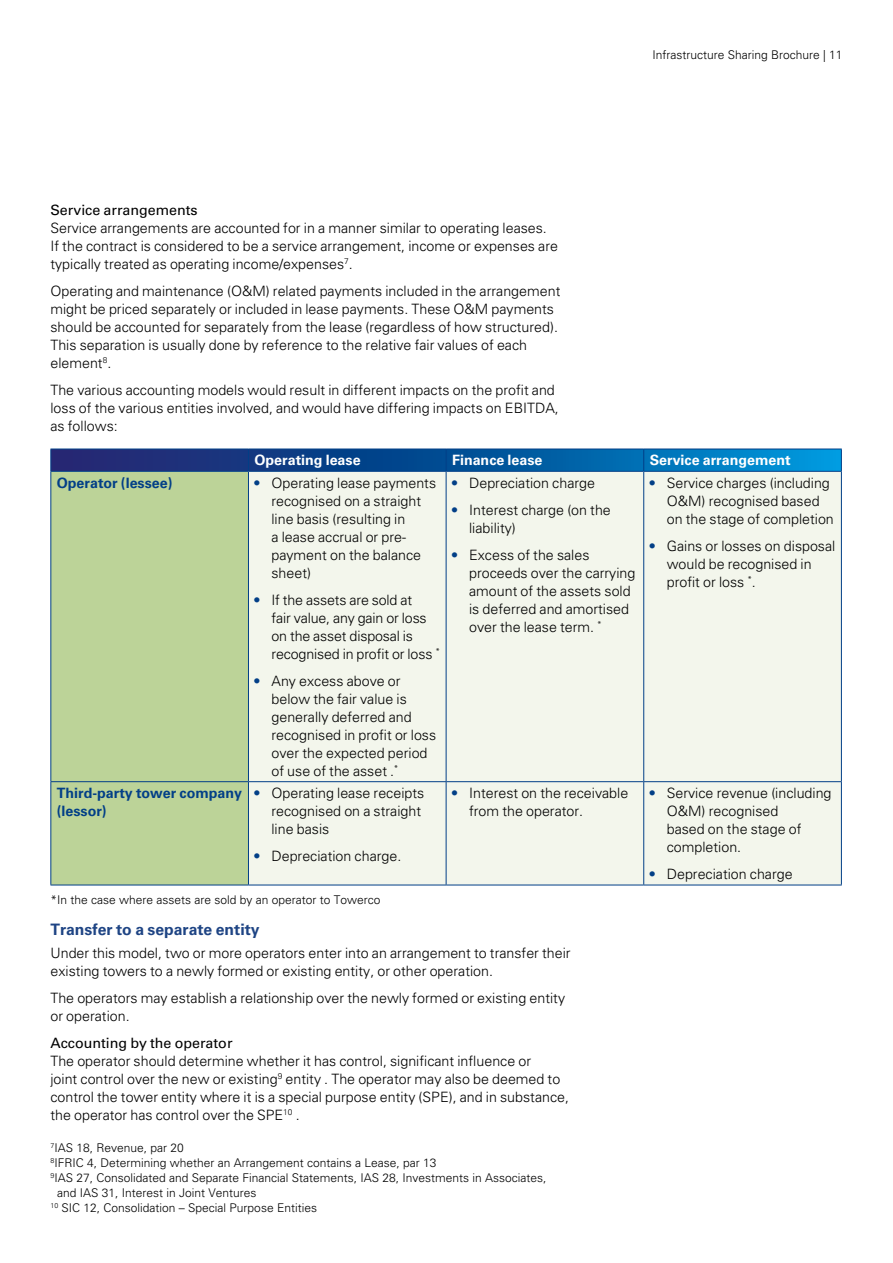
<style>
.page{position:relative;width:893px;height:1263px;background:#fff}
.page>*{position:absolute;margin:0;border:0;box-sizing:border-box;transform-origin:0 0}
.t1{font:700 15.75px "Univers LT Std";color:#1e4484}
.t2{font:300 14.25px/18px "Univers LT Std";color:#000}
.t3{font:700 14.25px/18px "Univers LT Std";color:#023f87}
.t4{font:700 14.25px "Univers LT Std";color:#fff}
.t5{font:14.25px "Univers LT Std";color:#000}
.t6{font:300 12px "Univers LT Std";color:#000}
.s1{font-weight:700;color:#023f87}
</style>
<div class="page">
<div style="left:51px;top:472px;width:197px;height:413px;background:#bcd398"></div>
<div style="left:249px;top:472px;width:592px;height:413px;background:#f3f6ec"></div>
<svg style="left:50px;top:449px;width:792px;height:22px;background:#09549b"></svg>
<hr style="left:50px;top:471px;width:198px;height:1px;background:#023f87">
<hr style="left:50px;top:472px;width:1px;height:309px;background:#023f87">
<hr style="left:248px;top:471px;width:198px;height:1px;background:#023f87">
<hr style="left:248px;top:472px;width:1px;height:309px;background:#023f87">
<hr style="left:446px;top:471px;width:198px;height:1px;background:#023f87">
<hr style="left:446px;top:472px;width:1px;height:309px;background:#023f87">
<hr style="left:644px;top:471px;width:198px;height:1px;background:#023f87">
<hr style="left:643px;top:472px;width:1px;height:309px;background:#023f87">
<hr style="left:841px;top:472px;width:1px;height:309px;background:#023f87">
<hr style="left:50px;top:781px;width:198px;height:1px;background:#023f87">
<hr style="left:50px;top:782px;width:1px;height:103px;background:#023f87">
<hr style="left:248px;top:781px;width:198px;height:1px;background:#023f87">
<hr style="left:248px;top:782px;width:1px;height:103px;background:#023f87">
<hr style="left:446px;top:781px;width:198px;height:1px;background:#023f87">
<hr style="left:446px;top:782px;width:1px;height:103px;background:#023f87">
<hr style="left:644px;top:781px;width:198px;height:1px;background:#023f87">
<hr style="left:643px;top:782px;width:1px;height:103px;background:#023f87">
<hr style="left:841px;top:782px;width:1px;height:103px;background:#023f87">
<hr style="left:50px;top:885px;width:198px;height:1px;background:#023f87">
<hr style="left:248px;top:885px;width:198px;height:1px;background:#023f87">
<hr style="left:446px;top:885px;width:198px;height:1px;background:#023f87">
<hr style="left:644px;top:885px;width:198px;height:1px;background:#023f87">
<p class="t6" style="left:652px;top:48px;width:192px">Infrastructure Sharing Brochure | 11</p>
<p class="t5" style="left:50px;top:201px;width:149px">Service arrangements</p>
<p class="t2" style="left:50px;top:219px;width:509px">Service arrangements are accounted for in a manner similar to operating leases.<br>If the contract is considered to be a service arrangement, income or expenses are typically treated as operating income/expenses<sup>7</sup>.</p>
<p class="t2" style="left:50px;top:282px;width:511px">Operating and maintenance (O&amp;M) related payments included in the arrangement might be priced separately or included in lease payments. These O&amp;M payments should be accounted for separately from the lease (regardless of how structured).<br>This separation is usually done by reference to the relative fair values of each element<sup>8</sup>.</p>
<p class="t2" style="left:50px;top:381px;width:510px">The various accounting models would result in different impacts on the profit and loss of the various entities involved, and would have differing impacts on EBITDA, as follows:</p>
<p class="t4" style="left:254px;top:452px;width:108px">Operating lease</p>
<p class="t4" style="left:452px;top:452px;width:92px">Finance lease</p>
<p class="t4" style="left:650px;top:452px;width:142px">Service arrangement</p>
<p class="t3" style="left:57px;top:474px;width:117px">Operator (lessee)</p>
<p class="t2" style="left:271px;top:474px;width:166px;text-indent:-17px"><span class="s1">•</span> Operating lease payments recognised on a straight line basis (resulting in<br>a lease accrual or pre&shy;payment on the balance sheet)</p>
<p class="t2" style="left:271px;top:591px;width:170px;text-indent:-17px"><span class="s1">•</span> If the assets are sold at<br>fair value, any gain or loss on the asset disposal is recognised in profit or loss <sup>*</sup></p>
<p class="t2" style="left:271px;top:672px;width:166px;text-indent:-17px"><span class="s1">•</span> Any excess above or below the fair value is generally deferred and recognised in profit or loss over the expected period of use of the asset .<sup>*</sup></p>
<p class="t2" style="left:667px;top:474px;width:169px;text-indent:-17px"><span class="s1">•</span> Service charges (including<br>O&amp;M) recognised based on the stage of completion</p>
<p class="t2" style="left:667px;top:537px;width:170px;text-indent:-17px"><span class="s1">•</span> Gains or losses on disposal would be recognised in profit or loss <sup>*</sup>.</p>
<p class="t2" style="left:452px;top:474px;width:144px"><span class="s1">•</span> Depreciation charge</p>
<p class="t2" style="left:469px;top:501px;width:143px;text-indent:-17px"><span class="s1">•</span> Interest charge (on the liability)</p>
<p class="t2" style="left:469px;top:546px;width:168px;text-indent:-17px"><span class="s1">•</span> Excess of the sales proceeds over the carrying amount of the assets sold is deferred and amortised over the lease term. <sup>*</sup></p>
<p class="t3" style="left:57px;top:784px;width:187px">Third-party tower company (lessor)</p>
<p class="t2" style="left:271px;top:784px;width:154px;text-indent:-17px"><span class="s1">•</span> Operating lease receipts recognised on a straight line basis</p>
<p class="t2" style="left:254px;top:847px;width:148px"><span class="s1">•</span> Depreciation charge.</p>
<p class="t6" style="left:50px;top:892px;width:332px">*In the case where assets are sold by an operator to Towerco</p>
<p class="t2" style="left:469px;top:784px;width:161px;text-indent:-17px"><span class="s1">•</span> Interest on the receivable from the operator.</p>
<p class="t2" style="left:667px;top:784px;width:166px;text-indent:-17px"><span class="s1">•</span> Service revenue (including<br>O&amp;M) recognised<br>based on the stage of completion.</p>
<p class="t2" style="left:650px;top:865px;width:144px"><span class="s1">•</span> Depreciation charge</p>
<p class="t1" style="left:50px;top:920px;width:211px">Transfer to a separate entity</p>
<p class="t2" style="left:50px;top:943px;width:522px">Under this model, two or more operators enter into an arrangement to transfer their existing towers to a newly formed or existing entity, or other operation.</p>
<p class="t2" style="left:50px;top:988px;width:516px">The operators may establish a relationship over the newly formed or existing entity or operation.</p>
<p class="t5" style="left:50px;top:1034px;width:184px">Accounting by the operator</p>
<p class="t2" style="left:50px;top:1051px;width:520px">The operator should determine whether it has control, significant influence or<br>joint control over the new or existing<sup>9</sup> entity . The operator may also be deemed to control the tower entity where it is a special purpose entity (SPE), and in substance, the operator has control over the SPE<sup>10</sup> .</p>
<p class="t6" style="left:50px;top:1140px;width:135px"><sup>7</sup>IAS 18, Revenue, par 20</p>
<p class="t6" style="left:50px;top:1155px;width:388px"><sup>8</sup>IFRIC 4, Determining whether an Arrangement contains a Lease, par 13</p>
<p class="t6" style="left:50px;top:1170px;width:498px"><sup>9</sup>IAS 27, Consolidated and Separate Financial Statements, IAS 28, Investments in Associates,</p>
<p class="t6" style="left:57px;top:1185px;width:201px">and IAS 31, Interest in Joint Ventures</p>
<p class="t6" style="left:50px;top:1200px;width:268px"><sup>10</sup> SIC 12, Consolidation – Special Purpose Entities</p>
</div>
